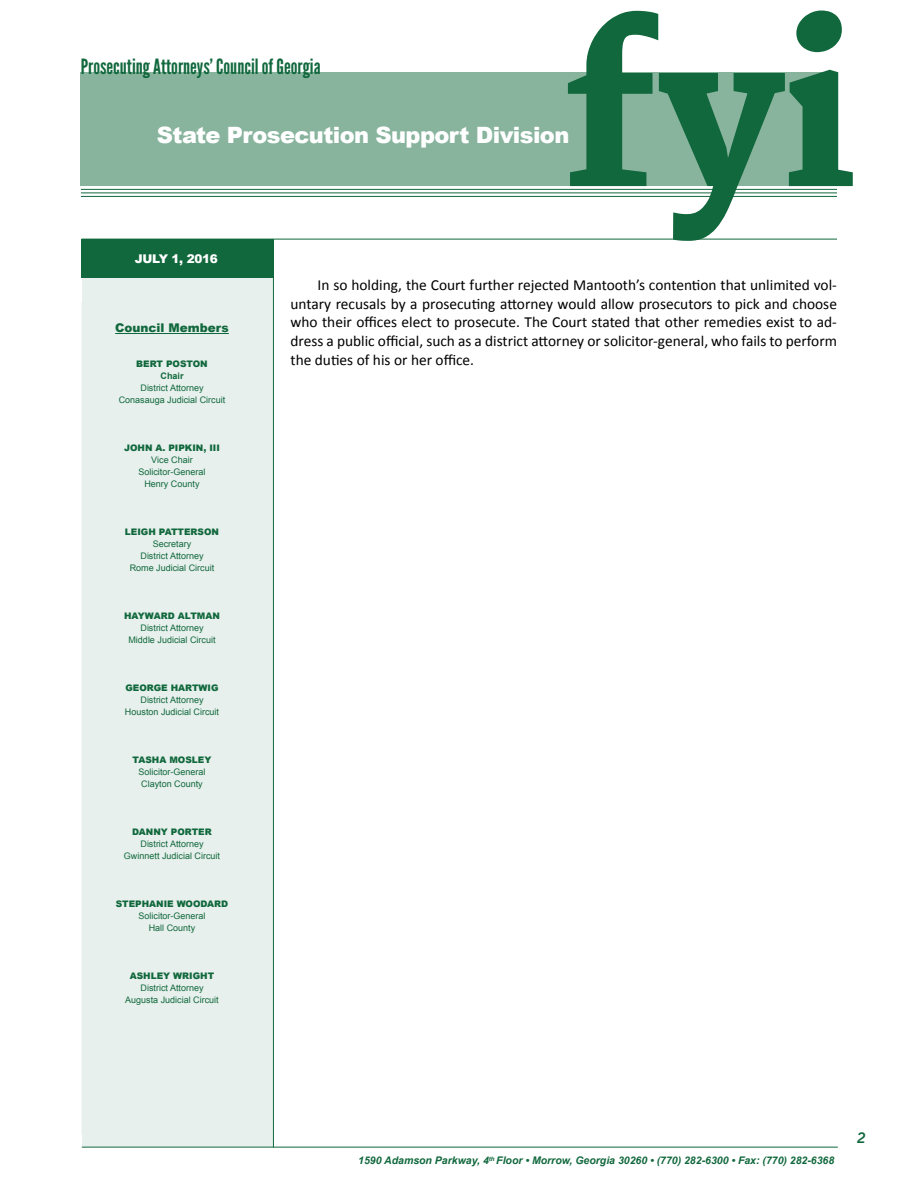
<style>
.page{position:relative;width:918px;height:1188px;background:#fff}
.page>*{position:absolute;margin:0;border:0;box-sizing:border-box;transform-origin:0 0}
.t1{font:800 207px "Merriweather";color:#11683d}
.t2{font:900 22.5px "Arial";letter-spacing:-.025em;color:#fff}
.t3{font:21px "League Gothic";color:#11683d}
.t4{font:15.3px/18.8px "Calibri";color:#000;text-align:justify}
.t5{font:italic 700 14.7px "News Gothic BT";color:#11683d}
.t6{font:900 12px "Arial";color:#11683d}
.t7{font:900 12px "Arial";letter-spacing:-.025em;color:#fff}
.t8{font:italic 700 10.5px "Arial";color:#11683d}
.t9{font:9px/12px "Arial";color:#11683d;text-align:center}
.t10{font:900 9px "Arial";color:#11683d}
.t11{font:700 9px "Arial";color:#11683d}
</style>
<div class="page">
<hr style="left:81px;top:196px;width:756px;height:1px;background:#11683d">
<div style="left:81px;top:73px;width:757px;height:113px;background:#88b49e"></div>
<div style="left:82px;top:278px;width:191px;height:869px;background:#e7f0ec"></div>
<hr style="left:82px;top:239px;width:755px;height:1px;background:#11683d">
<hr style="left:273px;top:250px;width:1px;height:898px;background:#11683d">
<hr style="left:115px;top:333px;width:114px;height:1px;background:#11683d">
<div style="left:82px;top:239px;width:192px;height:39px;background:#11683d"></div>
<hr style="left:81px;top:193px;width:756px;height:1px;background:#11683d">
<hr style="left:81px;top:189px;width:756px;height:1px;background:#11683d">
<hr style="left:82px;top:1147px;width:756px;height:1px;background:#11683d">
<h1 class="t1" style="left:563px;top:-8px;width:295px">fyi</h1>
<h3 class="t3" style="left:81px;top:54px;width:241px">Prosecuting Attorneys’ Council of Georgia</h3>
<h2 class="t2" style="left:157px;top:119px;width:414px">State Prosecution Support Division</h2>
<h3 class="t7" style="left:135px;top:250px;width:85px">JULY 1, 2016</h3>
<h3 class="t6" style="left:115px;top:319px;width:115px">Council Members</h3>
<p class="t10" style="left:136px;top:357px;width:73px">BERT POSTON</p>
<p class="t11" style="left:161px;top:370px;width:25px">Chair</p>
<p class="t9" style="left:119px;top:382px;width:108px">District Attorney<br>Conasauga Judicial Circuit</p>
<p class="t10" style="left:124px;top:441px;width:97px">JOHN A. PIPKIN, III</p>
<p class="t9" style="left:138px;top:454px;width:69px">Vice Chair<br>Solicitor-General<br>Henry County</p>
<p class="t10" style="left:125px;top:525px;width:96px">LEIGH PATTERSON</p>
<p class="t9" style="left:130px;top:538px;width:86px">Secretary<br>District Attorney<br>Rome Judicial Circuit</p>
<p class="t10" style="left:124px;top:609px;width:97px">HAYWARD ALTMAN</p>
<p class="t9" style="left:128px;top:622px;width:89px">District Attorney<br>Middle Judicial Circuit</p>
<p class="t10" style="left:125px;top:681px;width:95px">GEORGE HARTWIG</p>
<p class="t9" style="left:125px;top:694px;width:96px">District Attorney<br>Houston Judicial Circuit</p>
<p class="t10" style="left:133px;top:753px;width:80px">TASHA MOSLEY</p>
<p class="t9" style="left:139px;top:766px;width:69px">Solicitor-General<br>Clayton County</p>
<p class="t10" style="left:132px;top:825px;width:81px">DANNY PORTER</p>
<p class="t9" style="left:124px;top:838px;width:98px">District Attorney<br>Gwinnett Judicial Circuit</p>
<p class="t10" style="left:116px;top:897px;width:114px">STEPHANIE WOODARD</p>
<p class="t9" style="left:139px;top:910px;width:69px">Solicitor-General<br>Hall County</p>
<p class="t10" style="left:130px;top:969px;width:86px">ASHLEY WRIGHT</p>
<p class="t9" style="left:125px;top:982px;width:95px">District Attorney<br>Augusta Judicial Circuit</p>
<p class="t4" style="left:291px;top:275px;width:548px;text-indent:27px">In so holding, the Court further rejected Mantooth’s contention that unlimited vol&shy;untary recusals by a prosecuting attorney would allow prosecutors to pick and choose who their offices elect to prosecute. The Court stated that other remedies exist to ad&shy;dress a public official, such as a district attorney or solicitor-general, who fails to perform the duties of his or her office.</p>
<p class="t8" style="left:358px;top:1153px;width:478px">1590 Adamson Parkway, 4<sup>th</sup> Floor • Morrow, Georgia 30260 • (770) 282-6300 • Fax: (770) 282-6368</p>
<h3 class="t5" style="left:857px;top:1129px;width:10px">2</h3>
</div>
